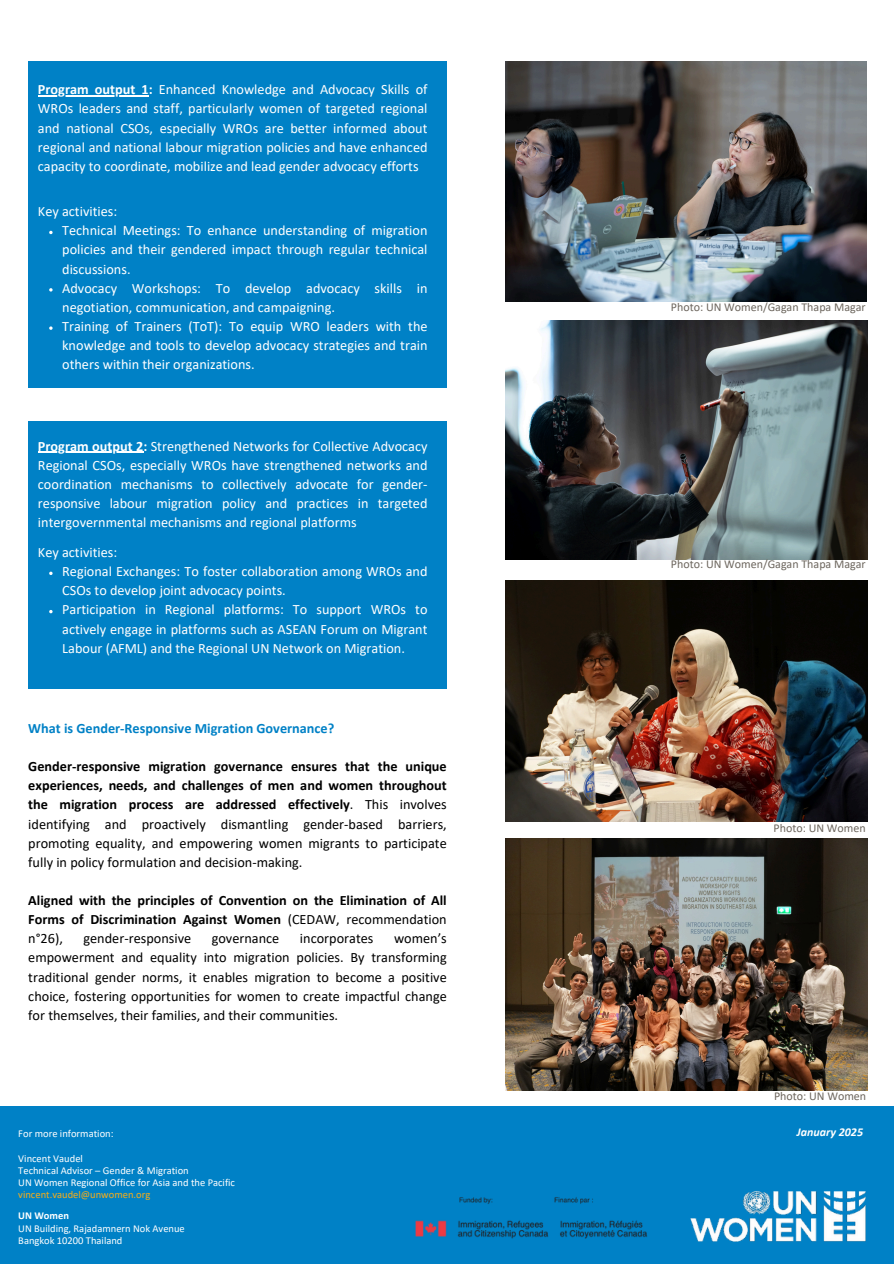
<style>
.page{position:relative;width:894px;height:1264px;background:#fff}
.page>*{position:absolute;margin:0;border:0;box-sizing:border-box;transform-origin:0 0}
.t1{font:14.25px/19.2px "Calibri";color:#fff;text-align:justify}
.t2{font:14.25px/19.2px "Calibri";color:#000;text-align:justify}
.t3{font:700 14.25px/19.2px "Calibri";color:#000;text-align:justify}
.t4{font:700 14.25px "Calibri";color:#0081c6}
.t5{font:12px "Calibri";color:#6d665e}
.t6{font:italic 700 12px "Calibri";color:#fff}
.t7{font:10.5px "Calibri";color:#fff}
.t8{font:10.5px "Calibri";color:#f7ad18}
.t9{font:700 10.5px "Calibri";color:#fff}
.s1{font-weight:700}
.s2{font-weight:400}
</style>
<div class="page">
<div style="left:0;top:1106px;width:893px;height:157px;background:#0081c6"></div>
<img style="left:690px;top:1191px;width:176px;height:51px">
<img style="left:415px;top:1197px;width:232px;height:42px">
<div style="left:28px;top:421px;width:418px;height:268px;background:#0081c6"></div>
<img style="left:505px;top:61px;width:360px;height:240px">
<img style="left:505px;top:320px;width:362px;height:239px">
<div style="left:28px;top:61px;width:418px;height:327px;background:#0081c6"></div>
<img style="left:505px;top:838px;width:362px;height:252px">
<img style="left:505px;top:581px;width:362px;height:240px">
<hr style="left:38px;top:451px;width:105px;height:2px;background:#fff">
<hr style="left:38px;top:95px;width:111px;height:1px;background:#fff">
<svg style="left:49px;top:231px;width:4px;height:3px"></svg>
<svg style="left:49px;top:288px;width:4px;height:3px"></svg>
<svg style="left:49px;top:326px;width:4px;height:4px"></svg>
<svg style="left:49px;top:571px;width:4px;height:4px"></svg>
<svg style="left:49px;top:610px;width:4px;height:3px"></svg>
<h2 class="t1" style="left:38px;top:81px;width:391px"><span class="s1">Program output 1:</span> Enhanced Knowledge and Advocacy Skills of WROs leaders and staff, particularly women of targeted regional and national CSOs, especially WROs are better informed about regional and national labour migration policies and have enhanced capacity to coordinate, mobilize and lead gender advocacy efforts</h2>
<p class="t1" style="left:38px;top:203px;width:81px">Key activities:</p>
<h4 class="t1" style="left:62px;top:222px;width:367px">Technical Meetings: To enhance understanding of migration policies and their gendered impact through regular technical discussions.</h4>
<p class="t1" style="left:62px;top:279px;width:367px">Advocacy Workshops: To develop advocacy skills in negotiation, communication, and campaigning.</p>
<h4 class="t1" style="left:62px;top:318px;width:367px">Training of Trainers (ToT): To equip WRO leaders with the knowledge and tools to develop advocacy strategies and train others within their organizations.</h4>
<p class="t1" style="left:38px;top:437px;width:391px"><span class="s1">Program output 2:</span> Strengthened Networks for Collective Advocacy Regional CSOs, especially WROs have strengthened networks and coordination mechanisms to collectively advocate for gender&shy;responsive labour migration policy and practices in targeted intergovernmental mechanisms and regional platforms</p>
<p class="t1" style="left:38px;top:544px;width:81px">Key activities:</p>
<h4 class="t1" style="left:62px;top:563px;width:367px">Regional Exchanges: To foster collaboration among WROs and<br>CSOs to develop joint advocacy points.</h4>
<p class="t1" style="left:62px;top:601px;width:367px">Participation in Regional platforms: To support WROs to actively engage in platforms such as ASEAN Forum on Migrant Labour (AFML) and the Regional UN Network on Migration.</p>
<h2 class="t4" style="left:28px;top:722px;width:307px">What is Gender-Responsive Migration Governance?</h2>
<h2 class="t2" style="left:28px;top:758px;width:420px"><span class="s1">Gender-responsive migration governance ensures that the unique experiences, needs, and challenges of men and women throughout the migration process are addressed effectively</span>. This involves identifying and proactively dismantling gender-based barriers, promoting equality, and empowering women migrants to participate fully in policy formulation and decision-making.</h2>
<p class="t3" style="left:28px;top:891px;width:420px">Aligned with the principles of Convention on the Elimination of All Forms of Discrimination Against Women <span class="s2">(CEDAW, recommendation n°26),</span></p>
<p class="t2" style="left:28px;top:930px;width:420px;text-indent:365px">women’s empowerment and equality into migration policies. By transforming traditional gender norms, it enables migration to become a positive choice, fostering opportunities for women to create impactful change for themselves, their families, and their communities.</p>
<p class="t2" style="left:83px;top:930px;width:109px">gender-responsive</p>
<p class="t2" style="left:212px;top:930px;width:69px">governance</p>
<p class="t2" style="left:300px;top:930px;width:75px">incorporates</p>
<p class="t7" style="left:18px;top:1129px;width:97px">For more information:</p>
<h2 class="t7" style="left:18px;top:1153px;width:66px">Vincent Vaudel</h2>
<h2 class="t7" style="left:18px;top:1165px;width:172px">Technical Advisor – Gender &amp; Migration</h2>
<p class="t7" style="left:18px;top:1178px;width:218px">UN Women Regional Office for Asia and the Pacific</p>
<p class="t8" style="left:18px;top:1190px;width:133px">vincent.vaudel@unwomen.org</p>
<p class="t9" style="left:18px;top:1211px;width:52px">UN Women</p>
<p class="t7" style="left:18px;top:1223px;width:168px">UN Building, Rajadamnern Nok Avenue</p>
<p class="t7" style="left:18px;top:1235px;width:106px">Bangkok 10200 Thailand</p>
<h1 class="t5" style="left:670px;top:302px;width:196px">Photo: UN Women/Gagan Thapa Magar</h1>
<h2 class="t5" style="left:670px;top:559px;width:196px">Photo: UN Women/Gagan Thapa Magar</h2>
<p class="t5" style="left:773px;top:822px;width:94px">Photo: UN Women</p>
<h4 class="t5" style="left:773px;top:1091px;width:94px">Photo: UN Women</h4>
<p class="t6" style="left:796px;top:1126px;width:68px">January 2025</p>
</div>
